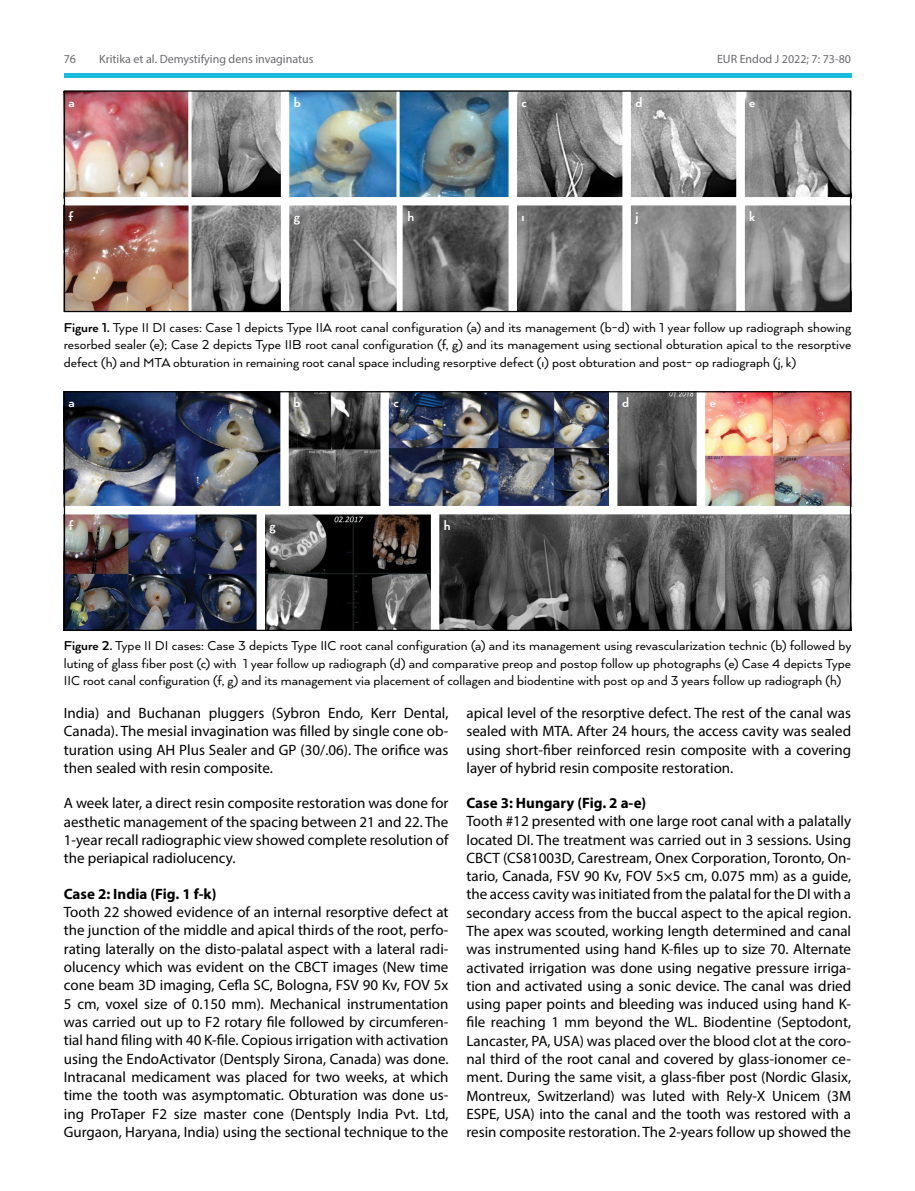
<style>
.page{position:relative;width:915px;height:1191px;background:#fff}
.page>*{position:absolute;margin:0;border:0;box-sizing:border-box;transform-origin:0 0}
.t1{font:15px/18.3px "Myriad Pro";color:#000;text-align:justify}
.t2{font:700 15px "Myriad Pro";color:#000}
.t3{font:14.85px/17.9px "Arquitecta";color:#000;text-align:justify}
.t4{font:700 14.85px "Arquitecta";color:#fff}
.t5{font:12px "Myriad Pro";color:#696a6d}
.s1{font-weight:700}
</style>
<div class="page">
<div style="left:64px;top:73px;width:786px;height:5px;background:#1abcdc"></div>
<img style="left:66px;top:92px;width:782px;height:218px">
<div style="left:281px;top:91px;width:8px;height:220px;background:#fff"></div>
<hr style="left:188px;top:91px;width:3px;height:220px;background:#fff">
<hr style="left:396px;top:91px;width:3px;height:107px;background:#fff">
<div style="left:508px;top:91px;width:9px;height:220px;background:#fff"></div>
<div style="left:622px;top:91px;width:8px;height:220px;background:#fff"></div>
<div style="left:736px;top:91px;width:8px;height:220px;background:#fff"></div>
<div style="left:64px;top:197px;width:786px;height:8px;background:#fff"></div>
<div style="left:64px;top:90px;width:786px;height:222px;border:1px solid #000"></div>
<img style="left:66px;top:393px;width:782px;height:236px">
<div style="left:64px;top:506px;width:786px;height:8px;background:#fff"></div>
<div style="left:280px;top:391px;width:9px;height:117px;background:#fff"></div>
<div style="left:256px;top:514px;width:9px;height:116px;background:#fff"></div>
<div style="left:431px;top:514px;width:8px;height:116px;background:#fff"></div>
<div style="left:380px;top:391px;width:9px;height:117px;background:#fff"></div>
<div style="left:608px;top:391px;width:9px;height:117px;background:#fff"></div>
<div style="left:696px;top:391px;width:8px;height:117px;background:#fff"></div>
<div style="left:64px;top:391px;width:786px;height:240px;border:1px solid #000"></div>
<p class="t5" style="left:64px;top:52px;width:14px">76</p>
<p class="t5" style="left:99px;top:52px;width:216px">Kritika et al. Demystifying dens invaginatus</p>
<p class="t5" style="left:716px;top:52px;width:136px">EUR Endod J 2022; 7: 73-80</p>
<p class="t4" style="left:68px;top:93px;width:8px">a</p>
<p class="t4" style="left:68px;top:207px;width:6px">f</p>
<p class="t4" style="left:294px;top:93px;width:9px">b</p>
<p class="t4" style="left:294px;top:207px;width:8px">g</p>
<p class="t4" style="left:521px;top:93px;width:7px">c</p>
<p class="t4" style="left:407px;top:207px;width:8px">h</p>
<p class="t4" style="left:521px;top:207px;width:5px">ı</p>
<p class="t4" style="left:635px;top:93px;width:9px">d</p>
<p class="t4" style="left:635px;top:207px;width:5px">j</p>
<p class="t4" style="left:749px;top:93px;width:8px">e</p>
<p class="t4" style="left:749px;top:207px;width:8px">k</p>
<p class="t3" style="left:64px;top:318px;width:788px"><span class="s1">Figure 1.</span> Type II DI cases: Case 1 depicts Type IIA root canal configuration (a) and its management (b-d) with 1 year follow up radiograph showing resorbed sealer (e); Case 2 depicts Type IIB root canal configuration (f, g) and its management using sectional obturation apical to the resorptive defect (h) and MTA obturation in remaining root canal space including resorptive defect (ı) post obturation and post- op radiograph (j, k)</p>
<p class="t4" style="left:68px;top:393px;width:8px">a</p>
<p class="t4" style="left:68px;top:516px;width:6px">f</p>
<p class="t4" style="left:293px;top:393px;width:9px">b</p>
<p class="t4" style="left:269px;top:516px;width:8px">g</p>
<p class="t4" style="left:393px;top:393px;width:7px">c</p>
<p class="t4" style="left:444px;top:516px;width:8px">h</p>
<p class="t4" style="left:622px;top:393px;width:9px">d</p>
<p class="t4" style="left:709px;top:393px;width:8px">e</p>
<p class="t3" style="left:64px;top:636px;width:788px"><span class="s1">Figure 2.</span> Type II DI cases: Case 3 depicts Type IIC root canal configuration (a) and its management using revascularization technic (b) followed by luting of glass fiber post (c) with 1 year follow up radiograph (d) and comparative preop and postop follow up photographs (e) Case 4 depicts Type IIC root canal configuration (f, g) and its management via placement of collagen and biodentine with post op and 3 years follow up radiograph (h)</p>
<p class="t1" style="left:64px;top:703px;width:386px">India) and Buchanan pluggers (Sybron Endo, Kerr Dental, Canada). The mesial invagination was filled by single cone ob&shy;turation using AH Plus Sealer and GP (30/.06). The orifice was then sealed with resin composite.</p>
<p class="t1" style="left:64px;top:794px;width:386px">A week later, a direct resin composite restoration was done for aesthetic management of the spacing between 21 and 22. The 1-year recall radiographic view showed complete resolution of the periapical radiolucency.</p>
<p class="t2" style="left:64px;top:883px;width:154px">Case 2: India (Fig. 1 f-k)</p>
<p class="t1" style="left:64px;top:902px;width:386px">Tooth 22 showed evidence of an internal resorptive defect at the junction of the middle and apical thirds of the root, perfo&shy;rating laterally on the disto-palatal aspect with a lateral radi&shy;olucency which was evident on the CBCT images (New time cone beam 3D imaging, Cefla SC, Bologna, FSV 90 Kv, FOV 5x 5 cm, voxel size of 0.150 mm). Mechanical instrumentation was carried out up to F2 rotary file followed by circumferen&shy;tial hand filing with 40 K-file. Copious irrigation with activation using the EndoActivator (Dentsply Sirona, Canada) was done.<br>Intracanal medicament was placed for two weeks, at which time the tooth was asymptomatic. Obturation was done us&shy;ing ProTaper F2 size master cone (Dentsply India Pvt. Ltd, Gurgaon, Haryana, India) using the sectional technique to the</p>
<p class="t1" style="left:466px;top:703px;width:386px">apical level of the resorptive defect. The rest of the canal was sealed with MTA. After 24 hours, the access cavity was sealed using short-fiber reinforced resin composite with a covering layer of hybrid resin composite restoration.</p>
<p class="t2" style="left:466px;top:793px;width:181px">Case 3: Hungary (Fig. 2 a-e)</p>
<p class="t1" style="left:466px;top:812px;width:386px">Tooth #12 presented with one large root canal with a palatally located DI. The treatment was carried out in 3 sessions. Using CBCT (CS81003D, Carestream, Onex Corporation, Toronto, On&shy;tario, Canada, FSV 90 Kv, FOV 5×5 cm, 0.075 mm) as a guide, the access cavity was initiated from the palatal for the DI with a secondary access from the buccal aspect to the apical region.<br>The apex was scouted, working length determined and canal was instrumented using hand K-files up to size 70. Alternate activated irrigation was done using negative pressure irriga&shy;tion and activated using a sonic device. The canal was dried using paper points and bleeding was induced using hand K&shy;file reaching 1 mm beyond the WL. Biodentine (Septodont, Lancaster, PA, USA) was placed over the blood clot at the coro&shy;nal third of the root canal and covered by glass-ionomer ce&shy;ment. During the same visit, a glass-fiber post (Nordic Glasix, Montreux, Switzerland) was luted with Rely-X Unicem (3M ESPE, USA) into the canal and the tooth was restored with a resin composite restoration. The 2-years follow up showed the</p>
</div>
